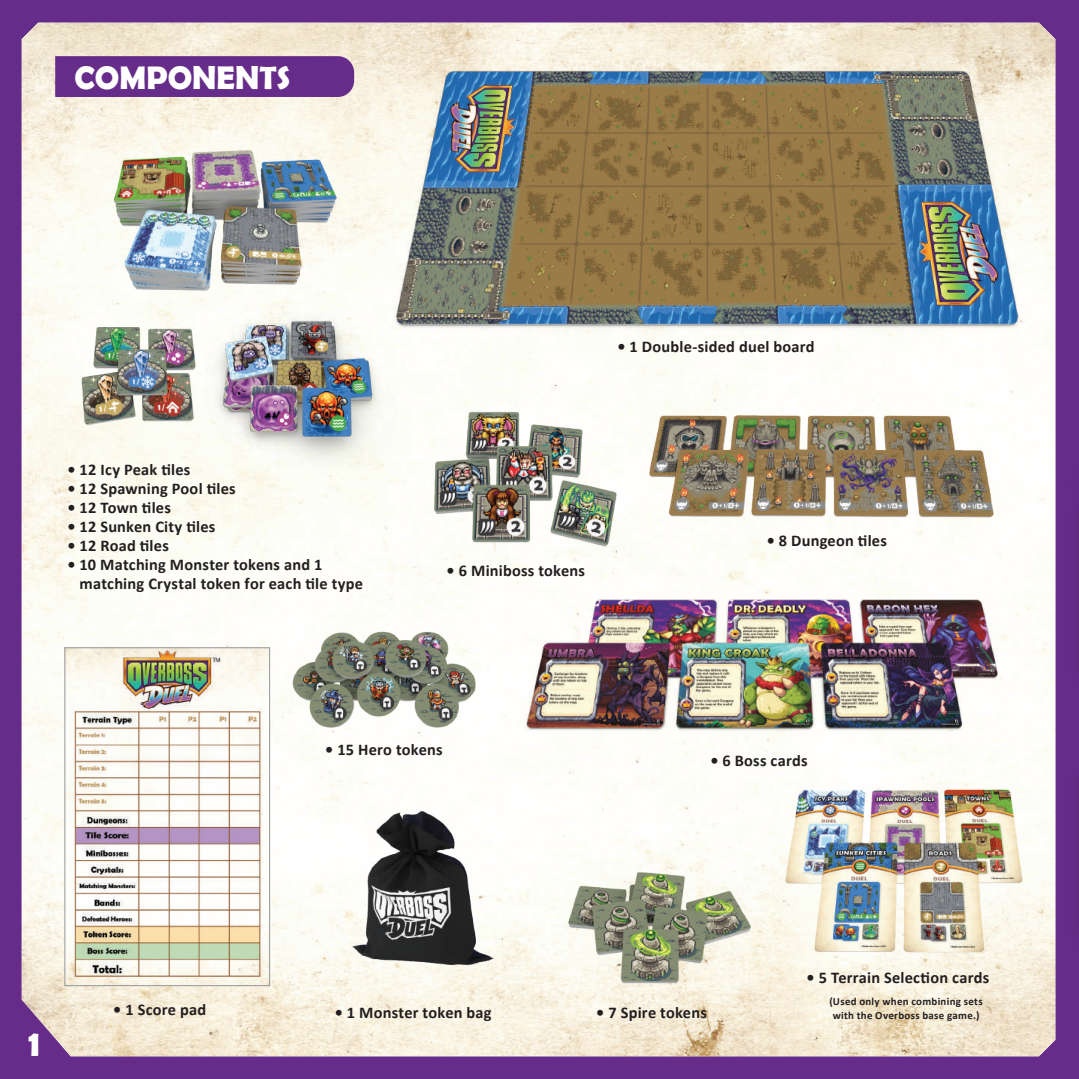
<style>
.page{position:relative;width:1079px;height:1079px;background:#fff}
.page>*{position:absolute;margin:0;border:0;box-sizing:border-box;transform-origin:0 0}
.t1{font:700 37.05px "Berlin Sans FB Demi";color:#fff}
.t2{font:700 32.7px "Berlin Sans FB Demi";color:#fff}
.t3{font:700 16.35px/19px "Calibri";letter-spacing:.01em;color:#231f20}
.t4{font:700 10.95px/13.6px "Calibri";letter-spacing:.025em;color:#231f20;text-align:center}
</style>
<div class="page">
<div style="left:0;top:0;width:1078px;height:1078px;background:#662c89"></div>
<img style="left:22px;top:23px;width:1033px;height:1033px">
<img style="left:359px;top:22px;width:697px;height:325px">
<img style="left:420px;top:367px;width:204px;height:188px">
<img style="left:596px;top:392px;width:457px;height:134px">
<img style="left:290px;top:608px;width:201px;height:133px">
<img style="left:499px;top:582px;width:522px;height:155px">
<img style="left:605px;top:857px;width:159px;height:147px">
<img style="left:228px;top:773px;width:377px;height:275px">
<img style="left:66px;top:649px;width:202px;height:334px">
<div style="left:64px;top:647px;width:206px;height:338px;border:1px solid #939598"></div>
<svg style="left:55px;top:56px;width:299px;height:41px"></svg>
<img style="left:53px;top:131px;width:327px;height:198px">
<img style="left:181px;top:293px;width:249px;height:176px">
<img style="left:71px;top:315px;width:143px;height:120px">
<img style="left:770px;top:761px;width:263px;height:201px">
<h2 class="t2" style="left:74px;top:59px;width:217px">COMPONENTS</h2>
<p class="t3" style="left:67px;top:459px;width:124px">• 12 Icy Peak tiles</p>
<p class="t3" style="left:67px;top:478px;width:170px">• 12 Spawning Pool tiles</p>
<p class="t3" style="left:67px;top:497px;width:105px">• 12 Town tiles</p>
<p class="t3" style="left:67px;top:516px;width:149px">• 12 Sunken City tiles</p>
<p class="t3" style="left:67px;top:535px;width:103px">• 12 Road tiles</p>
<p class="t3" style="left:80px;top:555px;width:285px;text-indent:-12px">• 10 Matching Monster tokens and 1 matching Crystal token for each tile type</p>
<p class="t3" style="left:617px;top:336px;width:199px">• 1 Double-sided duel board</p>
<p class="t3" style="left:446px;top:560px;width:140px">• 6 Miniboss tokens</p>
<p class="t3" style="left:766px;top:531px;width:122px">• 8 Dungeon tiles</p>
<p class="t3" style="left:325px;top:739px;width:119px">• 15 Hero tokens</p>
<p class="t3" style="left:710px;top:751px;width:99px">• 6 Boss cards</p>
<h1 class="t1" style="left:28px;top:1021px;width:13px">1</h1>
<p class="t3" style="left:113px;top:1000px;width:94px">• 1 Score pad</p>
<p class="t3" style="left:334px;top:1003px;width:158px">• 1 Monster token bag</p>
<p class="t3" style="left:596px;top:1002px;width:112px">• 7 Spire tokens</p>
<p class="t3" style="left:806px;top:967px;width:184px">• 5 Terrain Selection cards</p>
<p class="t4" style="left:829px;top:994px;width:155px">(Used only when combining sets with the Overboss base game.)</p>
</div>
